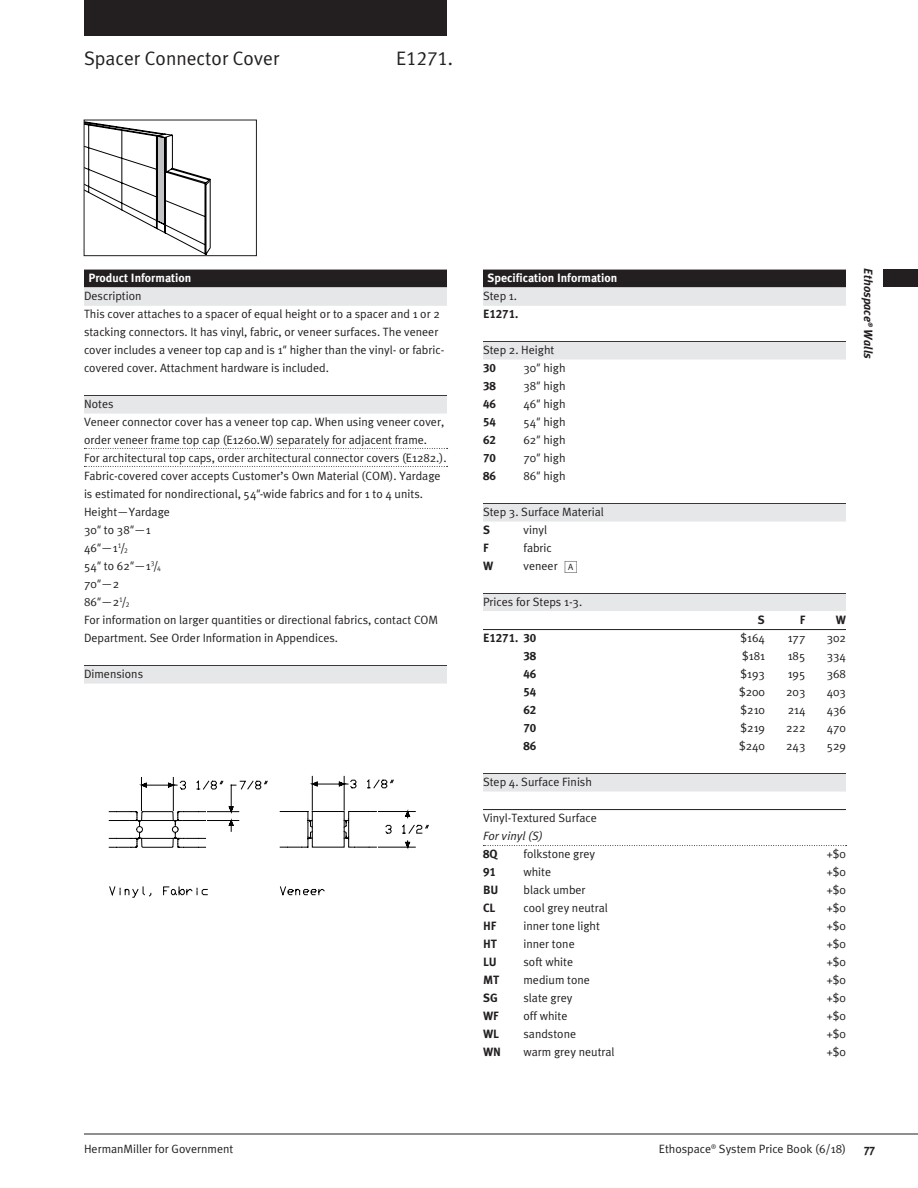
<style>
.page{position:relative;width:918px;height:1188px;background:#fff}
.page>*{position:absolute;margin:0;border:0;box-sizing:border-box;transform-origin:0 0}
.t1{font:19.5px "Meta HM";color:#231f20}
.t2{font:19.5px "Meta Caps HM";color:#231f20}
.t3{font:12px/18px "Meta HM";color:#231f20}
.t4{font:700 12px "Meta Caps HM";color:#231f20}
.t5{font:700 12px "Meta HM";color:#fff}
.t6{font:italic 700 12px "Meta HM";color:#231f20}
.t7{font:italic 12px "Meta HM";color:#231f20}
.t8{font:700 12px "Meta HM";color:#231f20}
.s1{font-style:italic}
.s2{font-family:"Meta Caps HM"}
.s3{font-family:"Meta Caps HM";font-size:7.05px}
.s4{font-family:"HM Ship Dates"}
</style>
<div class="page">
<div style="left:84px;top:0;width:363px;height:36px;background:#231f20"></div>
<hr style="left:84px;top:1134px;width:834px;height:1px;background:#231f20">
<div style="left:884px;top:269px;width:34px;height:18px;background:#231f20"></div>
<div style="left:84px;top:270px;width:363px;height:18px;background:#231f20"></div>
<div style="left:84px;top:288px;width:363px;height:18px;background:#e6e7e9"></div>
<hr style="left:84px;top:395px;width:363px;height:1px;background:#231f20">
<div style="left:84px;top:396px;width:363px;height:18px;background:#e6e7e9"></div>
<svg style="left:84px;top:448px;width:364px;height:1px"></svg>
<svg style="left:84px;top:466px;width:364px;height:1px"></svg>
<hr style="left:84px;top:665px;width:363px;height:1px;background:#231f20">
<div style="left:84px;top:666px;width:363px;height:18px;background:#e6e7e9"></div>
<svg style="left:108px;top:775px;width:321px;height:123px"></svg>
<svg style="left:141px;top:811px;width:236px;height:36px"></svg>
<div style="left:483px;top:270px;width:363px;height:18px;background:#231f20"></div>
<div style="left:483px;top:288px;width:363px;height:18px;background:#e6e7e9"></div>
<hr style="left:483px;top:341px;width:363px;height:1px;background:#231f20">
<div style="left:483px;top:342px;width:363px;height:18px;background:#e6e7e9"></div>
<hr style="left:483px;top:503px;width:363px;height:1px;background:#231f20">
<div style="left:483px;top:504px;width:363px;height:18px;background:#e6e7e9"></div>
<hr style="left:483px;top:593px;width:363px;height:1px;background:#231f20">
<div style="left:483px;top:594px;width:363px;height:18px;background:#e6e7e9"></div>
<hr style="left:483px;top:611px;width:363px;height:1px;background:#fff">
<hr style="left:483px;top:629px;width:363px;height:1px;background:#231f20">
<hr style="left:483px;top:773px;width:363px;height:1px;background:#231f20">
<div style="left:483px;top:774px;width:363px;height:18px;background:#e6e7e9"></div>
<hr style="left:483px;top:809px;width:363px;height:1px;background:#231f20">
<svg style="left:483px;top:845px;width:364px;height:1px"></svg>
<svg style="left:86px;top:122px;width:125px;height:132px"></svg>
<div style="left:84px;top:120px;width:172px;height:136px;border:1px solid #231f20"></div>
<h1 class="t1" style="left:84px;top:47px;width:197px">Spacer Connector Cover</h1>
<h1 class="t2" style="left:396px;top:47px;width:58px">E1271.</h1>
<p class="t5" style="left:88px;top:271px;width:104px">Product Information</p>
<p class="t3" style="left:84px;top:287px;width:362px">Description<br>This cover attaches to a spacer of equal height or to a spacer and 1 or 2 stacking connectors. It has vinyl, fabric, or veneer surfaces. The veneer cover includes a veneer top cap and is 1<span class="s1">"</span> higher than the vinyl- or fabric&shy;covered cover. Attachment hardware is included.</p>
<p class="t3" style="left:84px;top:395px;width:364px">Notes<br>Veneer connector cover has a veneer top cap. When using veneer cover, order veneer frame top cap (E1260.W) separately for adjacent frame.<br>For architectural top caps, order architectural connector covers (E1282.).<br>Fabric-covered cover accepts Customer’s Own Material (COM). Yardage is estimated for nondirectional, 54<span class="s1">"</span>‑wide fabrics and for 1 to 4 units.<br>Height—Yardage<br>30<span class="s1">"</span> to 38<span class="s1">"</span>—1<br>46<span class="s1">"</span>—1<sup>1</sup><span class="s2">/</span><span class="s3">2<br></span>54<span class="s1">"</span> to 62<span class="s1">"</span>—1<sup>3</sup><span class="s2">/</span><span class="s3">4<br></span>70<span class="s1">"</span>—2<br>86<span class="s1">"</span>—2<sup>1</sup><span class="s2">/</span><span class="s3">2<br></span>For information on larger quantities or directional fabrics, contact COM Department. See Order Information in Appendices.</p>
<p class="t3" style="left:84px;top:665px;width:61px">Dimensions</p>
<p class="t5" style="left:488px;top:271px;width:131px">Specification Information</p>
<p class="t3" style="left:483px;top:287px;width:36px">Step 1.</p>
<p class="t4" style="left:483px;top:307px;width:37px">E1271.</p>
<p class="t3" style="left:483px;top:341px;width:73px">Step 2. Height</p>
<p class="t4" style="left:483px;top:361px;width:14px">30</p>
<p class="t3" style="left:523px;top:359px;width:44px">30<span class="s1">"</span> high</p>
<p class="t4" style="left:483px;top:379px;width:14px">38</p>
<p class="t3" style="left:523px;top:377px;width:44px">38<span class="s1">"</span> high</p>
<p class="t4" style="left:483px;top:397px;width:14px">46</p>
<p class="t3" style="left:523px;top:395px;width:44px">46<span class="s1">"</span> high</p>
<p class="t4" style="left:483px;top:415px;width:14px">54</p>
<p class="t3" style="left:523px;top:413px;width:44px">54<span class="s1">"</span> high</p>
<p class="t4" style="left:483px;top:433px;width:14px">62</p>
<p class="t3" style="left:523px;top:431px;width:44px">62<span class="s1">"</span> high</p>
<p class="t4" style="left:483px;top:451px;width:14px">70</p>
<p class="t3" style="left:523px;top:449px;width:44px">70<span class="s1">"</span> high</p>
<p class="t4" style="left:483px;top:469px;width:14px">86</p>
<p class="t3" style="left:523px;top:467px;width:44px">86<span class="s1">"</span> high</p>
<p class="t3" style="left:483px;top:503px;width:122px">Step 3. Surface Material</p>
<p class="t4" style="left:483px;top:523px;width:9px">S</p>
<p class="t3" style="left:524px;top:521px;width:25px">vinyl</p>
<p class="t4" style="left:483px;top:541px;width:7px">F</p>
<p class="t3" style="left:524px;top:539px;width:30px">fabric</p>
<p class="t4" style="left:483px;top:559px;width:12px">W</p>
<p class="t3" style="left:523px;top:557px;width:56px">veneer <span class="s4">A</span></p>
<p class="t3" style="left:483px;top:593px;width:101px">Prices for Steps 1-3.</p>
<p class="t4" style="left:758px;top:613px;width:9px">S</p>
<p class="t4" style="left:800px;top:613px;width:7px">F</p>
<p class="t4" style="left:836px;top:613px;width:12px">W</p>
<p class="t4" style="left:483px;top:631px;width:55px">E1271. 30</p>
<p class="t3" style="left:741px;top:629px;width:26px">$164</p>
<p class="t3" style="left:788px;top:629px;width:19px">177</p>
<p class="t3" style="left:827px;top:629px;width:21px">302</p>
<p class="t4" style="left:524px;top:649px;width:14px">38</p>
<p class="t3" style="left:742px;top:647px;width:24px">$181</p>
<p class="t3" style="left:788px;top:647px;width:19px">185</p>
<p class="t3" style="left:827px;top:647px;width:21px">334</p>
<p class="t4" style="left:524px;top:667px;width:14px">46</p>
<p class="t3" style="left:741px;top:665px;width:26px">$193</p>
<p class="t3" style="left:788px;top:665px;width:19px">195</p>
<p class="t3" style="left:827px;top:665px;width:21px">368</p>
<p class="t4" style="left:524px;top:685px;width:14px">54</p>
<p class="t3" style="left:739px;top:683px;width:27px">$200</p>
<p class="t3" style="left:786px;top:683px;width:21px">203</p>
<p class="t3" style="left:827px;top:683px;width:21px">403</p>
<p class="t4" style="left:524px;top:703px;width:14px">62</p>
<p class="t3" style="left:741px;top:701px;width:26px">$210</p>
<p class="t3" style="left:788px;top:701px;width:19px">214</p>
<p class="t3" style="left:827px;top:701px;width:21px">436</p>
<p class="t4" style="left:524px;top:721px;width:14px">70</p>
<p class="t3" style="left:741px;top:719px;width:26px">$219</p>
<p class="t3" style="left:786px;top:719px;width:21px">222</p>
<p class="t3" style="left:827px;top:719px;width:21px">470</p>
<p class="t4" style="left:524px;top:739px;width:14px">86</p>
<p class="t3" style="left:739px;top:737px;width:27px">$240</p>
<p class="t3" style="left:786px;top:737px;width:21px">243</p>
<p class="t3" style="left:827px;top:737px;width:21px">529</p>
<p class="t3" style="left:483px;top:773px;width:110px">Step 4. Surface Finish</p>
<p class="t3" style="left:483px;top:809px;width:115px">Vinyl-Textured Surface</p>
<p class="t7" style="left:483px;top:829px;width:61px">For vinyl (S)</p>
<p class="t4" style="left:483px;top:847px;width:16px">8Q</p>
<p class="t3" style="left:523px;top:845px;width:73px">folkstone grey</p>
<p class="t3" style="left:827px;top:845px;width:21px">+$0</p>
<p class="t4" style="left:483px;top:865px;width:14px">91</p>
<p class="t3" style="left:523px;top:863px;width:29px">white</p>
<p class="t3" style="left:827px;top:863px;width:21px">+$0</p>
<p class="t4" style="left:483px;top:883px;width:17px">BU</p>
<p class="t3" style="left:523px;top:881px;width:64px">black umber</p>
<p class="t3" style="left:827px;top:881px;width:21px">+$0</p>
<p class="t4" style="left:483px;top:901px;width:14px">CL</p>
<p class="t3" style="left:523px;top:899px;width:86px">cool grey neutral</p>
<p class="t3" style="left:827px;top:899px;width:21px">+$0</p>
<p class="t4" style="left:483px;top:919px;width:15px">HF</p>
<p class="t3" style="left:523px;top:917px;width:78px">inner tone light</p>
<p class="t3" style="left:827px;top:917px;width:21px">+$0</p>
<p class="t4" style="left:483px;top:937px;width:16px">HT</p>
<p class="t3" style="left:523px;top:935px;width:53px">inner tone</p>
<p class="t3" style="left:827px;top:935px;width:21px">+$0</p>
<p class="t4" style="left:483px;top:955px;width:15px">LU</p>
<p class="t3" style="left:523px;top:953px;width:51px">soft white</p>
<p class="t3" style="left:827px;top:953px;width:21px">+$0</p>
<p class="t4" style="left:483px;top:973px;width:18px">MT</p>
<p class="t3" style="left:523px;top:971px;width:68px">medium tone</p>
<p class="t3" style="left:827px;top:971px;width:21px">+$0</p>
<p class="t4" style="left:483px;top:991px;width:16px">SG</p>
<p class="t3" style="left:524px;top:989px;width:51px">slate grey</p>
<p class="t3" style="left:827px;top:989px;width:21px">+$0</p>
<p class="t4" style="left:483px;top:1009px;width:18px">WF</p>
<p class="t3" style="left:523px;top:1007px;width:45px">off white</p>
<p class="t3" style="left:827px;top:1007px;width:21px">+$0</p>
<p class="t4" style="left:483px;top:1027px;width:18px">WL</p>
<p class="t3" style="left:523px;top:1025px;width:54px">sandstone</p>
<p class="t3" style="left:827px;top:1025px;width:21px">+$0</p>
<p class="t4" style="left:483px;top:1045px;width:20px">WN</p>
<p class="t3" style="left:523px;top:1043px;width:93px">warm grey neutral</p>
<p class="t3" style="left:827px;top:1043px;width:21px">+$0</p>
<p class="t6" style="left:875px;top:268px;width:92px;rotate:90deg">Ethospace® Walls</p>
<p class="t3" style="left:84px;top:1139px;width:151px">HermanMiller for Government</p>
<p class="t3" style="left:659px;top:1139px;width:189px">Ethospace® System Price Book (6/18)</p>
<p class="t8" style="left:864px;top:1141px;width:13px">77</p>
</div>
